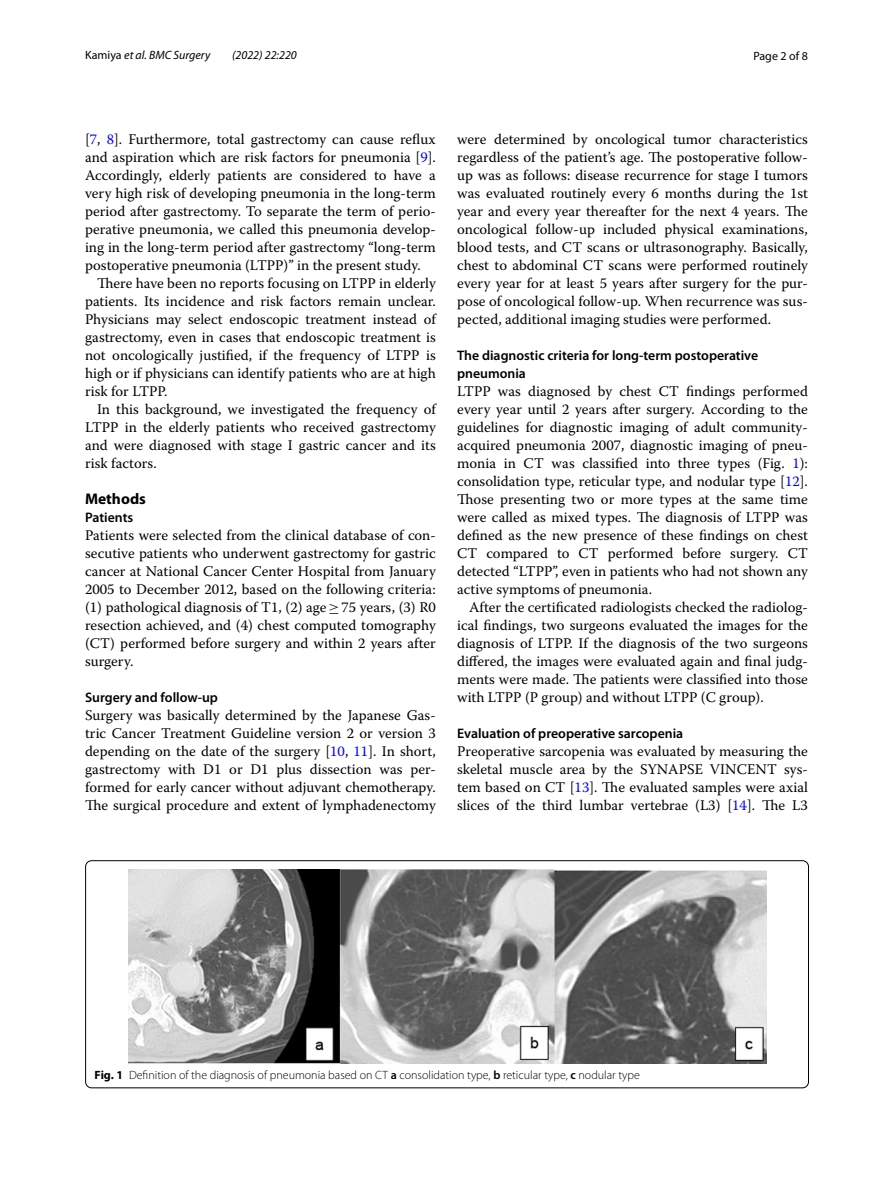
<style>
.page{position:relative;width:893px;height:1187px;background:#fff}
.page>*{position:absolute;margin:0;border:0;box-sizing:border-box;transform-origin:0 0}
.t1{font:700 15.45px "Myriad Pro";color:#000}
.t2{font:14.7px/18px "Warnock Pro";color:#000;text-align:justify}
.t3{font:600 13.8px/18px "Myriad Pro";color:#000}
.t4{font:300 12px "Myriad Pro";color:#000}
.t5{font:italic 12px "Myriad Pro";color:#000}
.t6{font:12px "Myriad Pro";color:#000}
.s1{font-style:normal}
.s2{color:#00f}
.s3{font-family:"MTSY"}
.s4{font-weight:700}
.s5{font-weight:600}
</style>
<div class="page">
<img style="left:128px;top:869px;width:638px;height:194px">
<div style="left:85px;top:860px;width:724px;height:227px;border:1px solid #000;border-radius:6px"></div>
<p class="t5" style="left:85px;top:48px;width:127px"><span class="s1">Kamiya</span> et al. BMC Surgery</p>
<p class="t5" style="left:232px;top:48px;width:66px">(2022) 22:220</p>
<p class="t6" style="left:753px;top:48px;width:56px">Page 2 of 8</p>
<p class="t2" style="left:85px;top:130px;width:352px">[<span class="s2">7</span>, <span class="s2">8</span>]. Furthermore, total gastrectomy can cause reflux and aspiration which are risk factors for pneumonia [<span class="s2">9</span>].<br>Accordingly, elderly patients are considered to have a very high risk of developing pneumonia in the long-term period after gastrectomy. To separate the term of perio&shy;perative pneumonia, we called this pneumonia develop&shy;ing in the long-term period after gastrectomy “long-term postoperative pneumonia (LTPP)” in the present study.</p>
<p class="t2" style="left:85px;top:274px;width:352px;text-indent:12px">There have been no reports focusing on LTPP in elderly patients. Its incidence and risk factors remain unclear.<br>Physicians may select endoscopic treatment instead of gastrectomy, even in cases that endoscopic treatment is not oncologically justified, if the frequency of LTPP is high or if physicians can identify patients who are at high risk for LTPP.</p>
<p class="t2" style="left:85px;top:400px;width:352px;text-indent:12px">In this background, we investigated the frequency of LTPP in the elderly patients who received gastrectomy and were diagnosed with stage I gastric cancer and its risk factors.</p>
<p class="t1" style="left:85px;top:488px;width:62px">Methods</p>
<p class="t3" style="left:85px;top:508px;width:50px">Patients</p>
<p class="t2" style="left:85px;top:526px;width:352px">Patients were selected from the clinical database of con&shy;secutive patients who underwent gastrectomy for gastric cancer at National Cancer Center Hospital from January 2005 to December 2012, based on the following criteria: (1) pathological diagnosis of T1, (2) age<span class="s3">≥</span>75 years, (3) R0 resection achieved, and (4) chest computed tomography (CT) performed before surgery and within 2 years after surgery.</p>
<p class="t3" style="left:85px;top:688px;width:134px">Surgery and follow‑up</p>
<p class="t2" style="left:85px;top:706px;width:352px">Surgery was basically determined by the Japanese Gas&shy;tric Cancer Treatment Guideline version 2 or version 3 depending on the date of the surgery [<span class="s2">10</span>, <span class="s2">11</span>]. In short, gastrectomy with D1 or D1 plus dissection was per&shy;formed for early cancer without adjuvant chemotherapy.<br>The surgical procedure and extent of lymphadenectomy</p>
<p class="t2" style="left:457px;top:130px;width:352px">were determined by oncological tumor characteristics regardless of the patient’s age. The postoperative follow&shy;up was as follows: disease recurrence for stage I tumors was evaluated routinely every 6 months during the 1st year and every year thereafter for the next 4 years. The oncological follow-up included physical examinations, blood tests, and CT scans or ultrasonography. Basically, chest to abdominal CT scans were performed routinely every year for at least 5 years after surgery for the pur&shy;pose of oncological follow-up. When recurrence was sus&shy;pected, additional imaging studies were performed.</p>
<p class="t3" style="left:457px;top:346px;width:303px">The diagnostic criteria for long‑term postoperative pneumonia</p>
<p class="t2" style="left:457px;top:382px;width:352px">LTPP was diagnosed by chest CT findings performed every year until 2 years after surgery. According to the guidelines for diagnostic imaging of adult community&shy;acquired pneumonia 2007, diagnostic imaging of pneu&shy;monia in CT was classified into three types (Fig. <span class="s2">1</span>): consolidation type, reticular type, and nodular type [<span class="s2">12</span>].<br>Those presenting two or more types at the same time were called as mixed types. The diagnosis of LTPP was defined as the new presence of these findings on chest CT compared to CT performed before surgery. CT detected “LTPP”, even in patients who had not shown any active symptoms of pneumonia.</p>
<p class="t2" style="left:457px;top:598px;width:352px;text-indent:12px">After the certificated radiologists checked the radiolog&shy;ical findings, two surgeons evaluated the images for the diagnosis of LTPP. If the diagnosis of the two surgeons differed, the images were evaluated again and final judg&shy;ments were made. The patients were classified into those with LTPP (P group) and without LTPP (C group).</p>
<p class="t3" style="left:457px;top:724px;width:228px">Evaluation of preoperative sarcopenia</p>
<p class="t2" style="left:457px;top:742px;width:352px">Preoperative sarcopenia was evaluated by measuring the skeletal muscle area by the SYNAPSE VINCENT sys&shy;tem based on CT [<span class="s2">13</span>]. The evaluated samples were axial slices of the third lumbar vertebrae (L3) [<span class="s2">14</span>]. The L3</p>
<p class="t4" style="left:95px;top:1067px;width:547px"><span class="s4">Fig. 1</span> Definition of the diagnosis of pneumonia based on CT <span class="s5">a</span> consolidation type, <span class="s5">b</span> reticular type, <span class="s5">c</span> nodular type</p>
</div>
